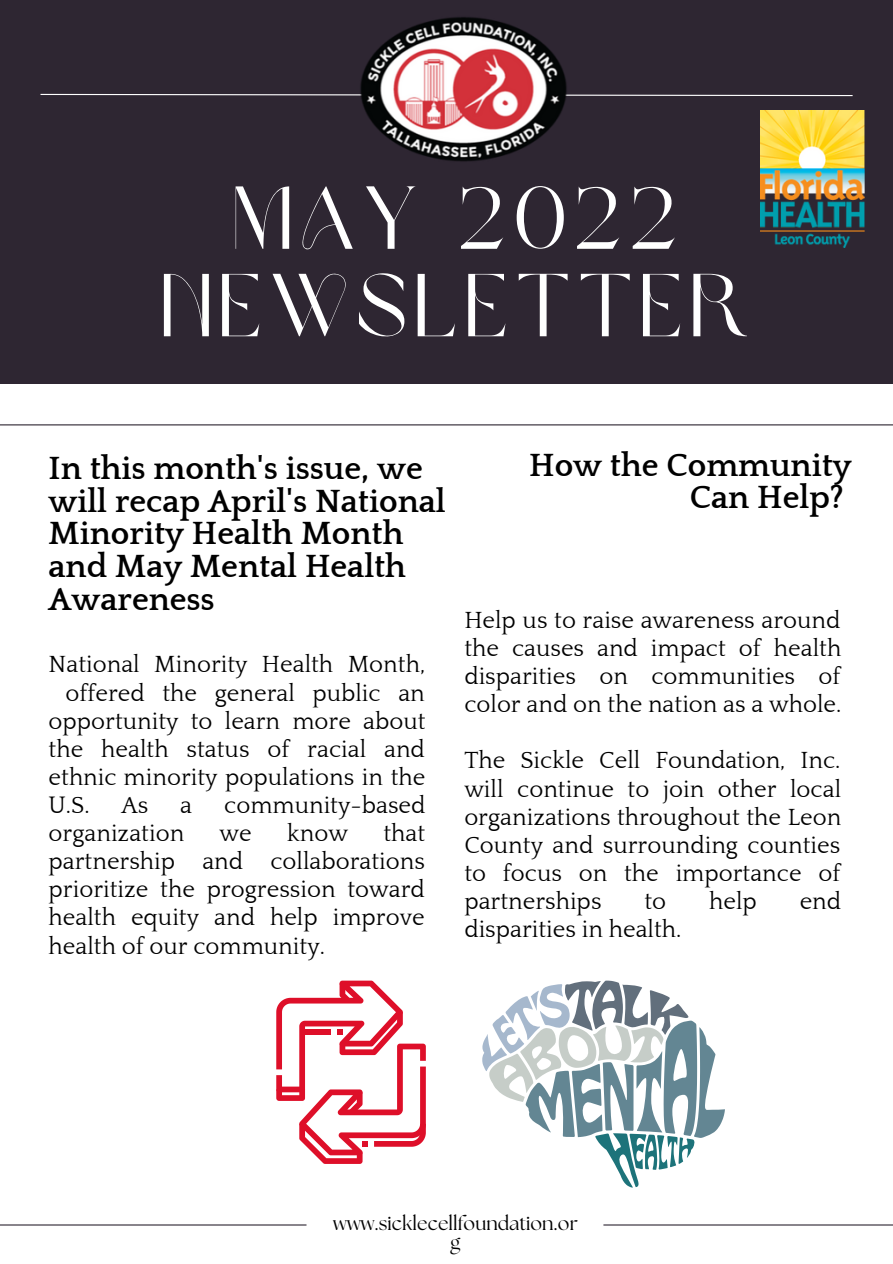
<style>
.page{position:relative;width:893px;height:1264px;background:#fff}
.page>*{position:absolute;margin:0;border:0;box-sizing:border-box;transform-origin:0 0}
.t1{font:88.35px/87.4px "Brown Sugar";letter-spacing:.08em;color:#fff;text-align:center}
.t2{font:700 33px/32.5px "Quattrocento";color:#000;text-align:right}
.t3{font:24px/28px "Quattrocento";color:#000;text-align:justify}
.t4{font:19.5px/19px "The Seasons";color:#000;text-align:center}
</style>
<div class="page">
<div style="left:0;top:0;width:892px;height:384px;background:#2e2632"></div>
<hr style="left:0;top:424px;width:892px;height:1px;background:#2e2632">
<svg style="left:40px;top:93px;width:813px;height:4px"></svg>
<hr style="left:0;top:1224px;width:306px;height:1px;background:#2e2632">
<hr style="left:603px;top:1224px;width:289px;height:1px;background:#2e2632">
<img style="left:357px;top:17px;width:214px;height:145px">
<svg style="left:276px;top:980px;width:150px;height:183px"></svg>
<svg style="left:482px;top:980px;width:243px;height:207px"></svg>
<img style="left:760px;top:110px;width:104px;height:137px">
<h1 class="t1" style="left:161px;top:183px;width:590px">MAY 2022<br>NEWSLETTER</h1>
<h2 class="t2" style="left:49px;top:453px;width:398px;text-align:left">In this month's issue, we will recap April's National<br>Minority Health Month and May Mental Health<br>Awareness</h2>
<p class="t3" style="left:49px;top:651px;width:378px">National Minority Health Month,</p>
<p class="t3" style="left:66px;top:679px;width:361px">offered the general public an</p>
<p class="t3" style="left:49px;top:707px;width:378px">opportunity to learn more about</p>
<p class="t3" style="left:49px;top:735px;width:378px">the health status of racial and</p>
<p class="t3" style="left:49px;top:763px;width:378px">ethnic minority populations in the</p>
<p class="t3" style="left:49px;top:792px;width:42px">U.S.</p>
<p class="t3" style="left:121px;top:792px;width:28px">As</p>
<p class="t3" style="left:180px;top:792px;width:13px">a</p>
<p class="t3" style="left:224px;top:792px;width:203px">community-based</p>
<p class="t3" style="left:49px;top:820px;width:137px">organization</p>
<p class="t3" style="left:220px;top:820px;width:34px">we</p>
<p class="t3" style="left:287px;top:820px;width:62px">know</p>
<p class="t3" style="left:49px;top:820px;width:378px;text-indent:335px">that partnership and collaborations prioritize the progression toward health equity and help improve health of our community.</p>
<h2 class="t2" style="left:529px;top:450px;width:324px">How the Community<br>Can Help?</h2>
<p class="t3" style="left:464px;top:606px;width:378px">Help us to raise awareness around the causes and impact of health disparities on communities of color and on the nation as a whole.</p>
<p class="t3" style="left:464px;top:747px;width:378px">The Sickle Cell Foundation, Inc. will continue to join other local organizations throughout the Leon County and surrounding counties to focus on the importance of partnerships</p>
<p class="t3" style="left:644px;top:887px;width:23px">to</p>
<p class="t3" style="left:709px;top:887px;width:49px">help</p>
<p class="t3" style="left:799px;top:887px;width:43px">end</p>
<p class="t3" style="left:464px;top:916px;width:218px">disparities in health.</p>
<p class="t4" style="left:333px;top:1214px;width:246px">www.sicklecellfoundation.or g</p>
</div>
